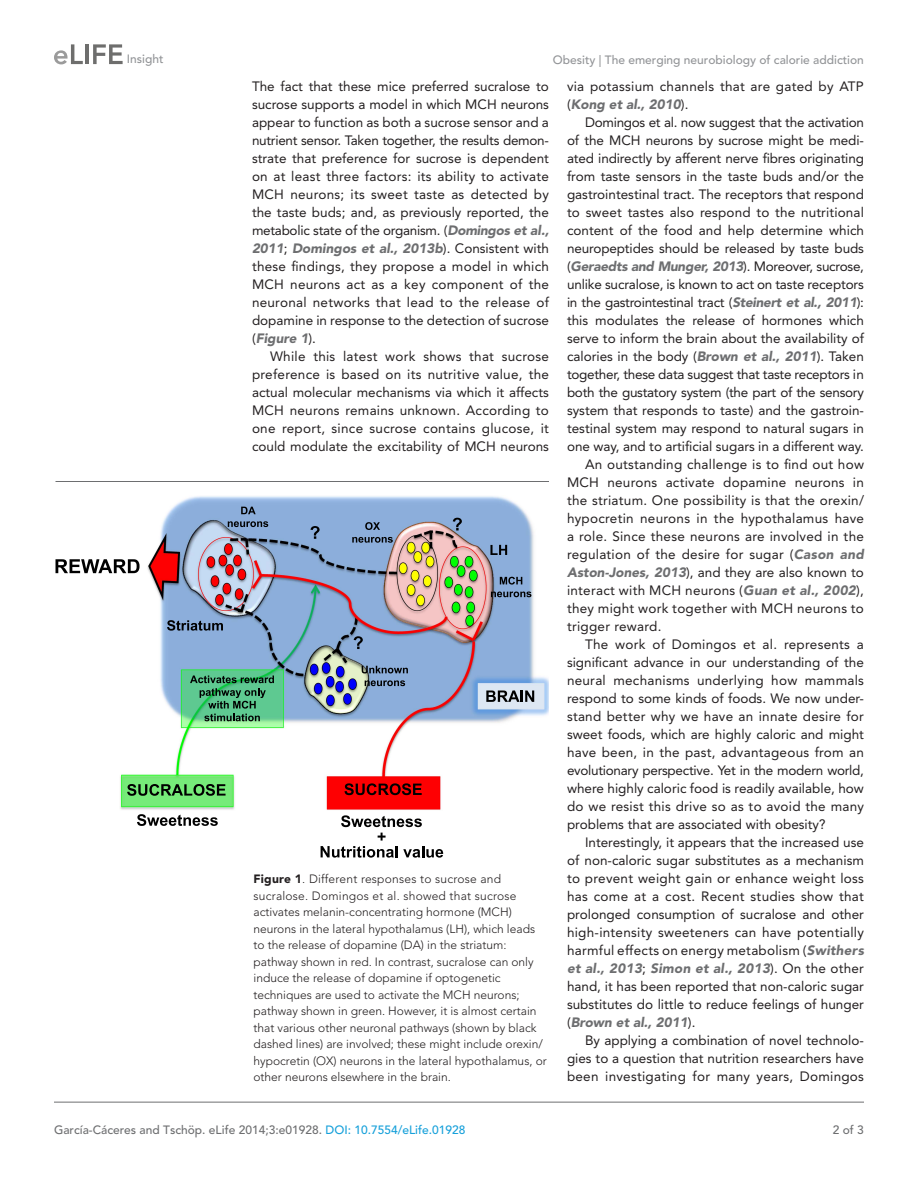
<style>
.page{position:relative;width:918px;height:1188px;background:#fff}
.page>*{position:absolute;margin:0;border:0;box-sizing:border-box;transform-origin:0 0}
.text{font:13.5px/18px "Avenir";color:#231f20;text-align:justify}
.text-2{font:13.5px/18px "Avenir";letter-spacing:.02em;color:#231f20}
.figure-caption{font:300 12px/16.5px "Avenir";color:#231f20}
.t1{font:500 12px "Avenir LT Std";color:#6d6e70}
.rh{font:500 12px "Avenir LT Std";color:#929497}
.lh{font:500 12px "Avenir LT Std";color:#929497}
.s1{font-weight:900;font-style:italic;color:#6d6e70}
.s2{font-weight:900}
.s3{color:#16a0da}
</style>
<div class="page">
<svg style="left:54px;top:44px;width:29px;height:20px"></svg>
<hr style="left:85px;top:44px;width:4px;height:20px;background:#6e6e6d">
<svg style="left:93px;top:44px;width:30px;height:20px"></svg>
<hr style="left:54px;top:1102px;width:810px;height:1px;background:#6d6e70">
<hr style="left:56px;top:481px;width:493px;height:1px;background:#6d6e70">
<img style="left:120px;top:496px;width:429px;height:314px">
<svg style="left:56px;top:559px;width:84px;height:14px"></svg>
<svg style="left:127px;top:784px;width:99px;height:12px"></svg>
<svg style="left:490px;top:545px;width:17px;height:10px"></svg>
<svg style="left:241px;top:507px;width:15px;height:7px"></svg>
<svg style="left:228px;top:521px;width:40px;height:6px"></svg>
<svg style="left:167px;top:620px;width:56px;height:11px"></svg>
<svg style="left:500px;top:577px;width:22px;height:8px"></svg>
<svg style="left:491px;top:592px;width:40px;height:5px"></svg>
<svg style="left:365px;top:522px;width:15px;height:8px"></svg>
<svg style="left:352px;top:537px;width:41px;height:6px"></svg>
<svg style="left:311px;top:526px;width:9px;height:13px"></svg>
<svg style="left:453px;top:518px;width:9px;height:12px"></svg>
<svg style="left:362px;top:666px;width:46px;height:7px"></svg>
<svg style="left:365px;top:680px;width:40px;height:6px"></svg>
<svg style="left:190px;top:675px;width:84px;height:46px;background:#479e6f"></svg>
<svg style="left:486px;top:691px;width:48px;height:11px"></svg>
<svg style="left:344px;top:783px;width:78px;height:12px"></svg>
<svg style="left:354px;top:636px;width:9px;height:13px"></svg>
<svg style="left:137px;top:814px;width:81px;height:12px"></svg>
<svg style="left:341px;top:815px;width:81px;height:12px"></svg>
<svg style="left:321px;top:833px;width:122px;height:25px"></svg>
<p class="lh" style="left:127px;top:52px;width:38px">Insight</p>
<p class="rh" style="left:553px;top:53px;width:313px">Obesity | The emerging neurobiology of calorie addiction</p>
<p class="text" style="left:252px;top:78px;width:299px">The fact that these mice preferred sucralose to sucrose supports a model in which MCH neurons appear to function as both a sucrose sensor and a nutrient sensor. Taken together, the results demon&shy;strate that preference for sucrose is dependent on at least three factors: its ability to activate MCH neurons; its sweet taste as detected by the taste buds; and, as previously reported, the metabolic state of the organism. (<span class="s1">Domingos et al., 2011</span>; <span class="s1">Domingos et al., 2013b</span>). Consistent with these findings, they propose a model in which MCH neurons act as a key component of the neuronal networks that lead to the release of dopamine in response to the detection of sucrose (<span class="s1">Figure 1</span>).</p>
<p class="text" style="left:252px;top:348px;width:299px;text-indent:18px">While this latest work shows that sucrose preference is based on its nutritive value, the actual molecular mechanisms via which it affects MCH neurons remains unknown. According to one report, since sucrose contains glucose, it could modulate the excitability of MCH neurons</p>
<p class="figure-caption" style="left:254px;top:871px;width:295px"><span class="s2">Figure 1</span>. Different responses to sucrose and sucralose. Domingos et al. showed that sucrose activates melanin-concentrating hormone (MCH) neurons in the lateral hypothalamus (LH), which leads to the release of dopamine (DA) in the striatum: pathway shown in red. In contrast, sucralose can only induce the release of dopamine if optogenetic techniques are used to activate the MCH neurons; pathway shown in green. However, it is almost certain that various other neuronal pathways (shown by black dashed lines) are involved; these might include orexin/ hypocretin (OX) neurons in the lateral hypothalamus, or other neurons elsewhere in the brain.</p>
<p class="text-2" style="left:567px;top:78px;width:298px">via potassium channels that are gated by ATP (<span class="s1">Kong et al., 2010</span>).</p>
<p class="text" style="left:567px;top:114px;width:299px;text-indent:18px">Domingos et al. now suggest that the activation of the MCH neurons by sucrose might be medi&shy;ated indirectly by afferent nerve fibres originating from taste sensors in the taste buds and/or the gastrointestinal tract. The receptors that respond to sweet tastes also respond to the nutritional content of the food and help determine which neuropeptides should be released by taste buds (<span class="s1">Geraedts and Munger, 2013</span>). Moreover, sucrose, unlike sucralose, is known to act on taste receptors in the gastrointestinal tract (<span class="s1">Steinert et al., 2011</span>): this modulates the release of hormones which serve to inform the brain about the availability of calories in the body (<span class="s1">Brown et al., 2011</span>). Taken together, these data suggest that taste receptors in both the gustatory system (the part of the sensory system that responds to taste) and the gastroin&shy;testinal system may respond to natural sugars in one way, and to artificial sugars in a different way.</p>
<p class="text" style="left:567px;top:456px;width:299px;text-indent:18px">An outstanding challenge is to find out how MCH neurons activate dopamine neurons in the striatum. One possibility is that the orexin/ hypocretin neurons in the hypothalamus have a role. Since these neurons are involved in the regulation of the desire for sugar (<span class="s1">Cason and Aston-Jones, 2013</span>), and they are also known to interact with MCH neurons (<span class="s1">Guan et al., 2002</span>), they might work together with MCH neurons to trigger reward.</p>
<p class="text" style="left:567px;top:636px;width:299px;text-indent:18px">The work of Domingos et al. represents a significant advance in our understanding of the neural mechanisms underlying how mammals respond to some kinds of foods. We now under&shy;stand better why we have an innate desire for sweet foods, which are highly caloric and might have been, in the past, advantageous from an evolutionary perspective. Yet in the modern world, where highly caloric food is readily available, how do we resist this drive so as to avoid the many problems that are associated with obesity?</p>
<p class="text" style="left:567px;top:834px;width:299px;text-indent:18px">Interestingly, it appears that the increased use of non-caloric sugar substitutes as a mechanism to prevent weight gain or enhance weight loss has come at a cost. Recent studies show that prolonged consumption of sucralose and other high-intensity sweeteners can have potentially harmful effects on energy metabolism (<span class="s1">Swithers et al., 2013</span>; <span class="s1">Simon et al., 2013</span>). On the other hand, it has been reported that non-caloric sugar substitutes do little to reduce feelings of hunger (<span class="s1">Brown et al., 2011</span>).</p>
<p class="text" style="left:567px;top:1032px;width:299px;text-indent:18px">By applying a combination of novel technolo&shy;gies to a question that nutrition researchers have been investigating for many years, Domingos</p>
<p class="t1" style="left:54px;top:1123px;width:413px">García-Cáceres and Tschöp. eLife 2014;3:e01928. <span class="s3">DOI: 10.7554/eLife.01928</span></p>
<p class="t1" style="left:833px;top:1123px;width:33px">2 of 3</p>
</div>
